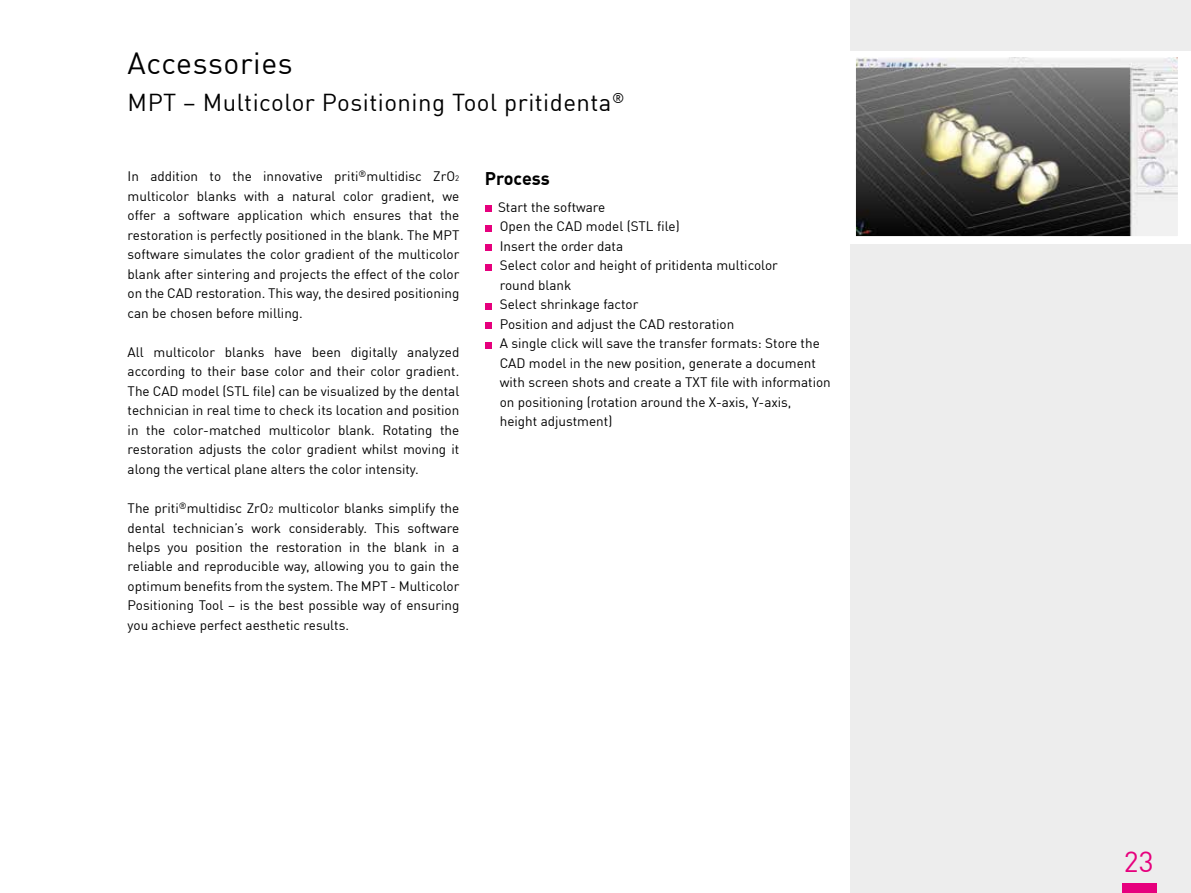
<style>
.page{position:relative;width:1191px;height:893px;background:#fff}
.page>*{position:absolute;margin:0;border:0;box-sizing:border-box;transform-origin:0 0}
.t1{font:30px "DIN Offc Pro";letter-spacing:.02em;color:#000}
.t2{font:28.5px "DIN Offc Pro";color:#e6007d}
.t3{font:24px "DIN Offc Pro";letter-spacing:.02em;color:#000}
.t4{font:700 18px "DIN Offc Pro";letter-spacing:-.005em;color:#000}
.t5{font:13.5px/19.5px "DIN Offc Pro";color:#000;text-align:justify}
.s1{font-size:7.8px}
.s2{font-size:9px}
</style>
<div class="page">
<div style="left:850px;top:0;width:341px;height:893px;background:#ededed"></div>
<div style="left:849px;top:51px;width:342px;height:193px;background:#fff"></div>
<svg style="left:485px;top:206px;width:6px;height:6px"></svg>
<svg style="left:485px;top:225px;width:6px;height:6px"></svg>
<svg style="left:485px;top:245px;width:6px;height:6px"></svg>
<svg style="left:485px;top:264px;width:6px;height:6px"></svg>
<svg style="left:485px;top:303px;width:6px;height:6px"></svg>
<svg style="left:485px;top:323px;width:6px;height:6px"></svg>
<svg style="left:485px;top:342px;width:6px;height:6px"></svg>
<img style="left:856px;top:58px;width:321px;height:177px">
<div style="left:849px;top:51px;width:335px;height:191px;border:6px solid #fff"></div>
<div style="left:1123px;top:883px;width:34px;height:10px;background:#e6007d"></div>
<h1 class="t1" style="left:128px;top:40px;width:167px">Accessories</h1>
<h3 class="t3" style="left:128px;top:84px;width:498px">MPT – Multicolor Positioning Tool pritidenta<sup>®</sup></h3>
<p class="t5" style="left:128px;top:165px;width:333px">In addition to the innovative priti<sup>®</sup>multidisc ZrO<span class="s1">2 </span>multicolor blanks with a natural color gradient, we offer a software application which ensures that the restoration is perfectly positioned in the blank. The MPT software simulates the color gradient of the multicolor blank after sintering and projects the effect of the color on the CAD restoration. This way, the desired positioning can be chosen before milling.</p>
<p class="t5" style="left:128px;top:341px;width:333px">All multicolor blanks have been digitally analyzed according to their base color and their color gradient.<br>The CAD model (STL file) can be visualized by the dental technician in real time to check its location and position in the color-matched multicolor blank. Rotating the restoration adjusts the color gradient whilst moving it along the vertical plane alters the color intensity.</p>
<p class="t5" style="left:128px;top:497px;width:333px">The priti<sup>®</sup>multidisc ZrO<span class="s2">2</span> multicolor blanks simplify the dental technician’s work considerably. This software helps you position the restoration in the blank in a reliable and reproducible way, allowing you to gain the optimum benefits from the system. The MPT - Multicolor Positioning Tool – is the best possible way of ensuring you achieve perfect aesthetic results.</p>
<h3 class="t4" style="left:485px;top:163px;width:66px">Process</h3>
<p class="t5" style="left:498px;top:196px;width:334px;text-align:left">Start the software<br>Open the CAD model (STL file)<br>Insert the order data<br>Select color and height of pritidenta multicolor<br>round blank<br>Select shrinkage factor<br>Position and adjust the CAD restoration<br>A single click will save the transfer formats: Store the CAD model in the new position, generate a document with screen shots and create a TXT file with information on positioning (rotation around the X-axis, Y-axis,<br>height adjustment)</p>
<h2 class="t2" style="left:1124px;top:839px;width:31px">23</h2>
</div>
